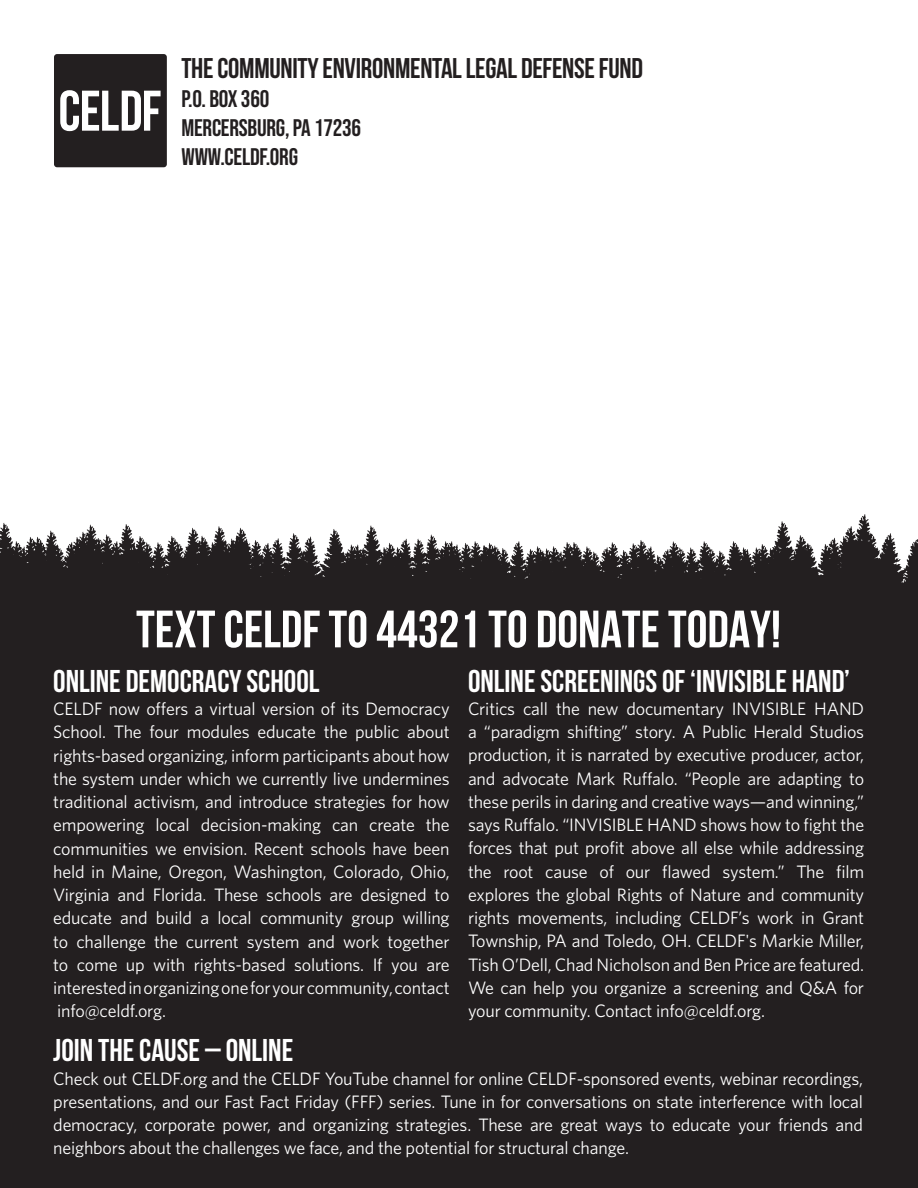
<style>
.page{position:relative;width:918px;height:1188px;background:#fff}
.page>*{position:absolute;margin:0;border:0;box-sizing:border-box;transform-origin:0 0}
.Title_1{font:700 52.5px "Bebas Neue";color:#fff}
.Small_Caps{font:700 31.5px "Bebas Neue";color:#fff}
.t1{font:700 28.5px "Bebas Neue";letter-spacing:-.01em;color:#231f20}
.t2{font:24px "Bebas Neue";letter-spacing:-.01em;color:#231f20}
.t3{font:18px/23.2px "Whitney";letter-spacing:-.01em;color:#fff;text-align:justify}
</style>
<div class="page">
<svg style="left:0;top:514px;width:918px;height:80px;fill:#231f20"></svg>
<div style="left:0;top:594px;width:918px;height:594px;background:#231f20"></div>
<svg style="left:54px;top:54px;width:113px;height:113px;background:#474444"></svg>
<p class="t1" style="left:181px;top:53px;width:463px">THE COMMUNITY ENVIRONMENTAL LEGAL DEFENSE FUND</p>
<p class="t2" style="left:181px;top:85px;width:89px">P.O. BOX 360</p>
<p class="t2" style="left:181px;top:114px;width:181px">MERCERSBURG, PA 17236</p>
<p class="t2" style="left:181px;top:143px;width:118px">WWW.CELDF.ORG</p>
<p class="Title_1" style="left:136px;top:600px;width:646px">TEXT CELDF TO 44321 TO DONATE TODAY!</p>
<p class="Small_Caps" style="left:468px;top:663px;width:384px">ONLINE SCREENINGS OF ‘INVISIBLE HAND’</p>
<p class="t3" style="left:468px;top:696px;width:398px">Critics call the new documentary INVISIBLE HAND a “paradigm shifting” story. A Public Herald Studios production, it is narrated by executive producer, actor, and advocate Mark Ruffalo. “People are adapting to these perils in daring and creative ways—and winning,” says Ruffalo. “INVISIBLE HAND shows how to fight the forces that put profit above all else while addressing the root cause of our flawed system.” The film explores the global Rights of Nature and community rights movements, including CELDF’s work in Grant Township, PA and Toledo, OH. CELDF's Markie Miller, Tish O’Dell, Chad Nicholson and Ben Price are featured.<br>We can help you organize a screening and Q&amp;A for your community. Contact info@celdf.org.</p>
<p class="Small_Caps" style="left:53px;top:664px;width:268px">ONLINE DEMOCRACY SCHOOL</p>
<p class="t3" style="left:53px;top:697px;width:398px">CELDF now offers a virtual version of its Democracy School. The four modules educate the public about rights-based organizing, inform participants about how the system under which we currently live undermines traditional activism, and introduce strategies for how empowering local decision-making can create the communities we envision. Recent schools have been held in Maine, Oregon, Washington, Colorado, Ohio, Virginia and Florida. These schools are designed to educate and build a local community group willing to challenge the current system and work together to come up with rights-based solutions. If you are interested in organizing one for your community, contact info@celdf.org.</p>
<p class="Small_Caps" style="left:53px;top:1033px;width:242px">JOIN THE CAUSE – ONLINE</p>
<p class="t3" style="left:53px;top:1066px;width:811px">Check out CELDF.org and the CELDF YouTube channel for online CELDF-sponsored events, webinar recordings, presentations, and our Fast Fact Friday (FFF) series. Tune in for conversations on state interference with local democracy, corporate power, and organizing strategies. These are great ways to educate your friends and neighbors about the challenges we face, and the potential for structural change.</p>
</div>
